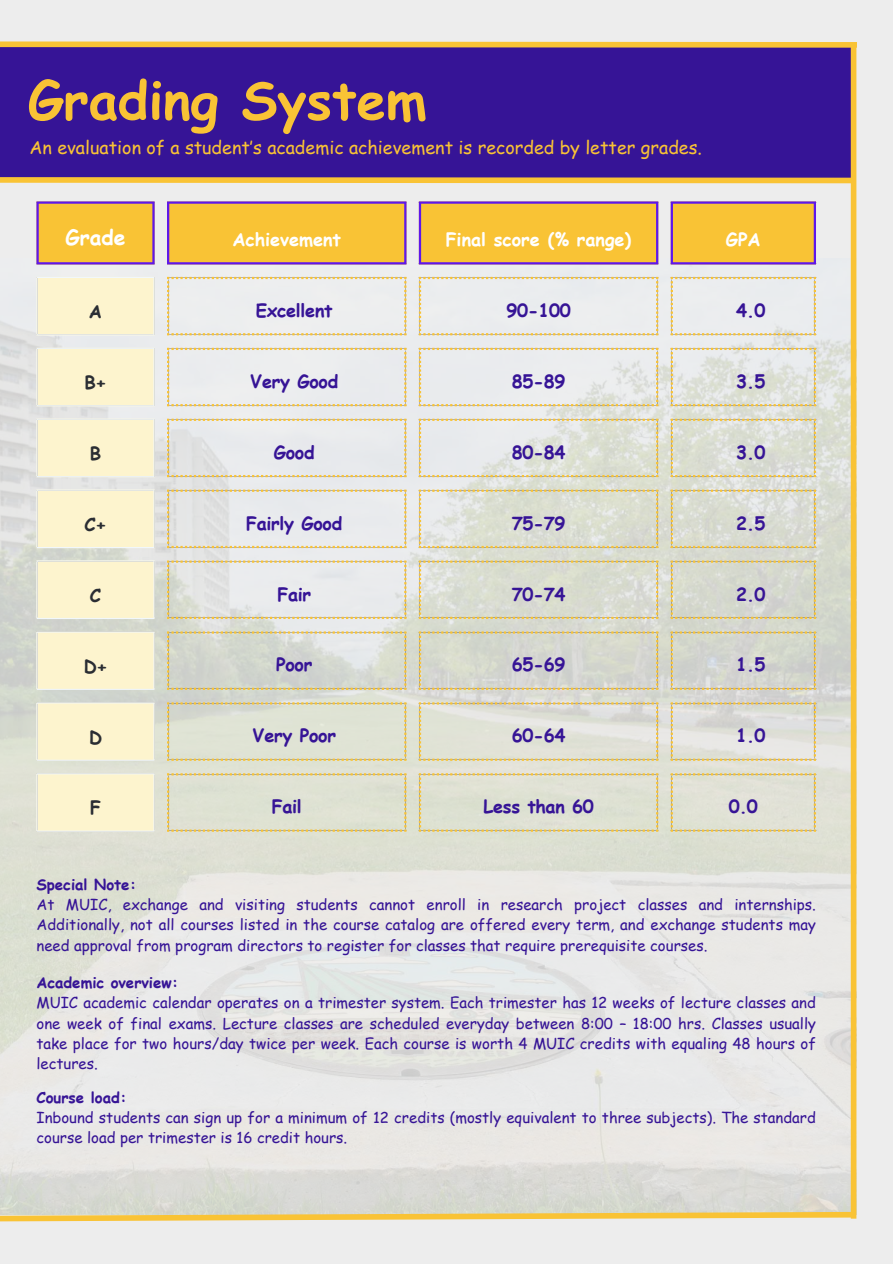
<style>
.page{position:relative;width:893px;height:1264px;background:#fff}
.page>*{position:absolute;margin:0;border:0;box-sizing:border-box;transform-origin:0 0}
.t1{font:700 52.35px "Comic Sans MS";color:#f9c335}
.t2{font:700 21px "Comic Sans MS";color:#fff}
.t3{font:700 18px "Comic Sans MS";letter-spacing:-.015em;color:#361496}
.t4{font:18px "Comic Sans MS";color:#f9c335}
.t5{font:700 18px "Comic Sans MS";color:#fff}
.t6{font:700 18px "Comic Sans MS";color:#2a2d33}
.t7{font:15px/20.2px "Comic Sans MS";color:#361496;text-align:justify}
.t8{font:700 15px "Comic Sans MS";color:#361496}
</style>
<div class="page">
<div style="left:0;top:0;width:892px;height:1263px;background:#ededed"></div>
<div style="left:0;top:45px;width:854px;height:135px;background:#361496"></div>
<img style="left:0;top:263px;width:850px;height:945px">
<div style="left:850px;top:43px;width:6px;height:1175px;background:#f9c335"></div>
<svg style="left:0;top:41px;width:857px;height:9px"></svg>
<svg style="left:0;top:1208px;width:857px;height:14px"></svg>
<div style="left:39px;top:201px;width:774px;height:63px;background:#f9c335"></div>
<svg style="left:36px;top:278px;width:119px;height:552px;background:#f7f0d0"></svg>
<hr style="left:36px;top:278px;width:2px;height:56px;background:#f1f7fb">
<hr style="left:153px;top:278px;width:2px;height:56px;background:#f1f7fb">
<hr style="left:36px;top:277px;width:119px;height:1px;background:#f1f7fb">
<hr style="left:36px;top:334px;width:119px;height:1px;background:#f1f7fb">
<hr style="left:36px;top:349px;width:2px;height:56px;background:#f1f7fb">
<hr style="left:153px;top:349px;width:2px;height:56px;background:#f1f7fb">
<hr style="left:36px;top:348px;width:119px;height:1px;background:#f1f7fb">
<hr style="left:36px;top:405px;width:119px;height:1px;background:#f1f7fb">
<hr style="left:36px;top:420px;width:2px;height:56px;background:#f1f7fb">
<hr style="left:153px;top:420px;width:2px;height:56px;background:#f1f7fb">
<hr style="left:36px;top:418px;width:119px;height:2px;background:#f1f7fb">
<hr style="left:36px;top:476px;width:119px;height:1px;background:#f1f7fb">
<hr style="left:36px;top:490px;width:2px;height:57px;background:#f1f7fb">
<hr style="left:153px;top:490px;width:2px;height:57px;background:#f1f7fb">
<hr style="left:36px;top:489px;width:119px;height:1px;background:#f1f7fb">
<hr style="left:36px;top:547px;width:119px;height:1px;background:#f1f7fb">
<hr style="left:36px;top:561px;width:2px;height:57px;background:#f1f7fb">
<hr style="left:153px;top:561px;width:2px;height:57px;background:#f1f7fb">
<hr style="left:36px;top:560px;width:119px;height:1px;background:#f1f7fb">
<hr style="left:36px;top:618px;width:119px;height:1px;background:#f1f7fb">
<hr style="left:36px;top:632px;width:2px;height:56px;background:#f1f7fb">
<hr style="left:153px;top:632px;width:2px;height:56px;background:#f1f7fb">
<hr style="left:36px;top:631px;width:119px;height:1px;background:#f1f7fb">
<hr style="left:36px;top:688px;width:119px;height:2px;background:#f1f7fb">
<hr style="left:36px;top:703px;width:2px;height:56px;background:#f1f7fb">
<hr style="left:153px;top:703px;width:2px;height:56px;background:#f1f7fb">
<hr style="left:36px;top:702px;width:119px;height:1px;background:#f1f7fb">
<hr style="left:36px;top:759px;width:119px;height:1px;background:#f1f7fb">
<hr style="left:36px;top:774px;width:2px;height:56px;background:#f1f7fb">
<hr style="left:153px;top:774px;width:2px;height:56px;background:#f1f7fb">
<hr style="left:36px;top:773px;width:119px;height:1px;background:#f1f7fb">
<hr style="left:36px;top:830px;width:119px;height:1px;background:#f1f7fb">
<hr style="left:36px;top:204px;width:3px;height:58px;background:#5e17eb">
<hr style="left:152px;top:204px;width:3px;height:58px;background:#5e17eb">
<hr style="left:36px;top:201px;width:119px;height:3px;background:#5e17eb">
<hr style="left:36px;top:262px;width:119px;height:2px;background:#5e17eb">
<hr style="left:167px;top:204px;width:2px;height:58px;background:#5e17eb">
<hr style="left:404px;top:204px;width:2px;height:58px;background:#5e17eb">
<hr style="left:167px;top:201px;width:239px;height:3px;background:#5e17eb">
<hr style="left:167px;top:262px;width:239px;height:2px;background:#5e17eb">
<hr style="left:419px;top:204px;width:2px;height:58px;background:#5e17eb">
<hr style="left:656px;top:204px;width:2px;height:58px;background:#5e17eb">
<hr style="left:419px;top:201px;width:239px;height:3px;background:#5e17eb">
<hr style="left:419px;top:262px;width:239px;height:2px;background:#5e17eb">
<hr style="left:670px;top:204px;width:3px;height:58px;background:#5e17eb">
<hr style="left:813px;top:204px;width:3px;height:58px;background:#5e17eb">
<hr style="left:670px;top:201px;width:146px;height:3px;background:#5e17eb">
<hr style="left:670px;top:262px;width:146px;height:2px;background:#5e17eb">
<svg style="left:406px;top:281px;width:264px;height:546px"></svg>
<svg style="left:167px;top:277px;width:239px;height:554px"></svg>
<svg style="left:419px;top:277px;width:239px;height:554px"></svg>
<svg style="left:670px;top:277px;width:146px;height:554px;fill:#ddded4"></svg>
<svg style="left:0;top:174px;width:857px;height:12px"></svg>
<h1 class="t1" style="left:28px;top:62px;width:400px">Grading System</h1>
<p class="t4" style="left:29px;top:134px;width:674px">An evaluation of a student’s academic achievement is recorded by letter grades.</p>
<h2 class="t2" style="left:65px;top:222px;width:62px">Grade</h2>
<p class="t5" style="left:232px;top:226px;width:110px">Achievement</p>
<p class="t5" style="left:445px;top:226px;width:187px">Final score (% range)</p>
<p class="t5" style="left:725px;top:226px;width:36px">GPA</p>
<p class="t6" style="left:89px;top:298px;width:15px">A</p>
<p class="t3" style="left:256px;top:297px;width:78px">Excellent</p>
<p class="t3" style="left:506px;top:297px;width:66px">90-100</p>
<p class="t3" style="left:736px;top:297px;width:31px">4.0</p>
<p class="t6" style="left:84px;top:369px;width:24px">B+</p>
<p class="t3" style="left:250px;top:368px;width:90px">Very Good</p>
<p class="t3" style="left:511px;top:368px;width:55px">85-89</p>
<p class="t3" style="left:736px;top:368px;width:31px">3.5</p>
<p class="t6" style="left:90px;top:440px;width:13px">B</p>
<p class="t3" style="left:274px;top:439px;width:42px">Good</p>
<p class="t3" style="left:511px;top:439px;width:55px">80-84</p>
<p class="t3" style="left:736px;top:439px;width:31px">3.0</p>
<p class="t6" style="left:85px;top:511px;width:23px">C+</p>
<p class="t3" style="left:246px;top:510px;width:98px">Fairly Good</p>
<p class="t3" style="left:511px;top:510px;width:55px">75-79</p>
<p class="t3" style="left:736px;top:510px;width:31px">2.5</p>
<p class="t6" style="left:90px;top:582px;width:13px">C</p>
<p class="t3" style="left:277px;top:580px;width:35px">Fair</p>
<p class="t3" style="left:511px;top:580px;width:55px">70-74</p>
<p class="t3" style="left:736px;top:580px;width:31px">2.0</p>
<p class="t6" style="left:84px;top:652px;width:25px">D+</p>
<p class="t3" style="left:276px;top:651px;width:38px">Poor</p>
<p class="t3" style="left:511px;top:651px;width:55px">65-69</p>
<p class="t3" style="left:736px;top:651px;width:31px">1.5</p>
<p class="t6" style="left:89px;top:723px;width:14px">D</p>
<p class="t3" style="left:252px;top:722px;width:85px">Very Poor</p>
<p class="t3" style="left:511px;top:722px;width:55px">60-64</p>
<p class="t3" style="left:736px;top:722px;width:31px">1.0</p>
<p class="t6" style="left:90px;top:794px;width:12px">F</p>
<p class="t3" style="left:272px;top:793px;width:32px">Fail</p>
<p class="t3" style="left:483px;top:793px;width:112px">Less than 60</p>
<p class="t3" style="left:728px;top:793px;width:31px">0.0</p>
<p class="t8" style="left:36px;top:873px;width:101px">Special Note:</p>
<p class="t7" style="left:36px;top:894px;width:781px">At MUIC, exchange and visiting students cannot enroll in research project classes and internships.<br>Additionally, not all courses listed in the course catalog are offered every term, and exchange students may need approval from program directors to register for classes that require prerequisite courses.</p>
<p class="t8" style="left:36px;top:971px;width:143px">Academic overview:</p>
<p class="t7" style="left:36px;top:992px;width:781px">MUIC academic calendar operates on a trimester system. Each trimester has 12 weeks of lecture classes and one week of final exams. Lecture classes are scheduled everyday between 8:00 – 18:00 hrs. Classes usually take place for two hours/day twice per week. Each course is worth 4 MUIC credits with equaling 48 hours of lectures.</p>
<p class="t8" style="left:36px;top:1086px;width:91px">Course load:</p>
<p class="t7" style="left:36px;top:1106px;width:781px">Inbound students can sign up for a minimum of 12 credits (mostly equivalent to three subjects). The standard course load per trimester is 16 credit hours.</p>
</div>
